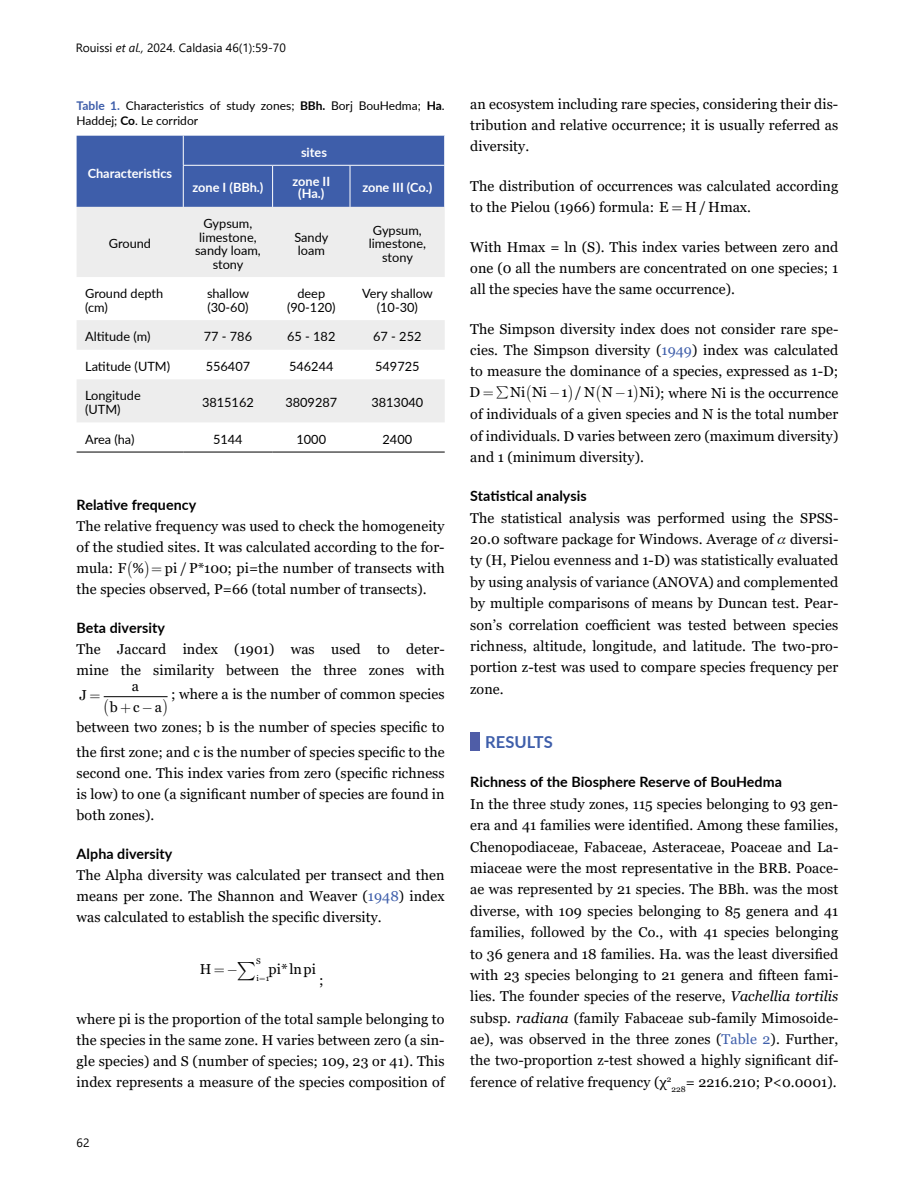
<style>
.page{position:relative;width:915px;height:1191px;background:#fff}
.page>*{position:absolute;margin:0;border:0;box-sizing:border-box;transform-origin:0 0}
.t1{font:700 16.5px "Lato";color:#3e5eaa}
.t2{font:14.25px/21.3px "Georgia";letter-spacing:.005em;color:#000;text-align:justify}
.t3{font:700 14.25px "Lato";letter-spacing:.005em;color:#000}
.t4{font:12.75px/13.5px "Lato";color:#000;text-align:center}
.t5{font:700 12.75px/12px "Lato";color:#fff;text-align:center}
.t6{font:12px/15.8px "Lato";color:#000}
.t7{font:12px "Segoe UI";color:#000}
.t8{font:8.25px "Georgia";color:#000}
.s1{font-style:italic}
.s2{font-weight:700;color:#3e5eaa}
.s3{font-weight:700}
.s4{color:#3e5eaa}
.s5{font-size:14.55px}
</style>
<div class="page">
<hr style="left:104px;top:696px;width:63px;height:1px;background:#000">
<div style="left:470px;top:732px;width:9px;height:18px;background:#4f5da7"></div>
<svg style="left:77px;top:207px;width:367px;height:215px;fill:#ededed"></svg>
<div style="left:77px;top:136px;width:368px;height:71px;background:#3e5eaa"></div>
<hr style="left:183px;top:166px;width:1px;height:41px;background:#fff">
<hr style="left:272px;top:166px;width:1px;height:41px;background:#fff">
<hr style="left:349px;top:166px;width:1px;height:41px;background:#fff">
<hr style="left:444px;top:166px;width:1px;height:41px;background:#fff">
<hr style="left:77px;top:452px;width:106px;height:1px;background:#000">
<hr style="left:183px;top:452px;width:89px;height:1px;background:#000">
<hr style="left:272px;top:452px;width:78px;height:1px;background:#000">
<hr style="left:350px;top:452px;width:94px;height:1px;background:#000">
<hr style="left:183px;top:165px;width:89px;height:1px;background:#fff">
<hr style="left:272px;top:165px;width:78px;height:1px;background:#fff">
<hr style="left:350px;top:165px;width:95px;height:1px;background:#fff">
<p class="t7" style="left:76px;top:37px;width:211px">Rouissi <span class="s1">et al.,</span> 2024. Caldasia 46(1):59-70</p>
<p class="t6" style="left:77px;top:97px;width:369px"><span class="s2">Table 1.</span> Characteristics of study zones; <span class="s3">BBh.</span> Borj BouHedma; <span class="s3">Ha</span>.<br>Haddej; <span class="s3">Co</span>. Le corridor</p>
<p class="t5" style="left:88px;top:166px;width:86px">Characteristics</p>
<p class="t4" style="left:109px;top:236px;width:44px">Ground</p>
<p class="t5" style="left:301px;top:146px;width:27px">sites</p>
<p class="t5" style="left:192px;top:181px;width:72px">zone I (BBh.)</p>
<p class="t5" style="left:292px;top:175px;width:39px">zone II (Ha.)</p>
<p class="t5" style="left:362px;top:181px;width:71px">zone III (Co.)</p>
<p class="t4" style="left:195px;top:216px;width:67px">Gypsum, limestone, sandy loam, stony</p>
<p class="t4" style="left:294px;top:229px;width:35px;text-align:left">Sandy loam</p>
<p class="t4" style="left:368px;top:223px;width:59px">Gypsum, limestone, stony</p>
<p class="t4" style="left:85px;top:286px;width:80px;text-align:left">Ground depth (cm)</p>
<p class="t4" style="left:207px;top:286px;width:44px;text-align:left">shallow (30-60)</p>
<p class="t4" style="left:287px;top:286px;width:50px">deep (90-120)</p>
<p class="t4" style="left:362px;top:286px;width:72px">Very shallow (10-30)</p>
<p class="t4" style="left:85px;top:329px;width:67px">Altitude (m)</p>
<p class="t4" style="left:204px;top:329px;width:50px">77 - 786</p>
<p class="t4" style="left:287px;top:329px;width:50px">65 - 182</p>
<p class="t4" style="left:373px;top:329px;width:50px">67 - 252</p>
<p class="t4" style="left:85px;top:359px;width:87px">Latitude (UTM)</p>
<p class="t4" style="left:206px;top:359px;width:46px">556407</p>
<p class="t4" style="left:289px;top:359px;width:46px">546244</p>
<p class="t4" style="left:375px;top:359px;width:46px">549725</p>
<p class="t4" style="left:85px;top:388px;width:57px;text-align:left">Longitude (UTM)</p>
<p class="t4" style="left:202px;top:395px;width:53px">3815162</p>
<p class="t4" style="left:285px;top:395px;width:53px">3809287</p>
<p class="t4" style="left:371px;top:395px;width:53px">3813040</p>
<p class="t4" style="left:85px;top:431px;width:51px">Area (ha)</p>
<p class="t4" style="left:213px;top:431px;width:31px">5144</p>
<p class="t4" style="left:296px;top:431px;width:31px">1000</p>
<p class="t4" style="left:382px;top:431px;width:31px">2400</p>
<p class="t3" style="left:77px;top:494px;width:121px">Relative frequency</p>
<p class="t2" style="left:77px;top:515px;width:369px">The relative frequency was used to check the homogeneity of the studied sites. It was calculated according to the for&shy;mula: F %</p>
<p class="t2" style="left:77px;top:557px;width:369px;text-indent:112px">P* 00; pi=the number of transects with the species observed, P=66 (total number of transects).</p>
<p class="t3" style="left:77px;top:617px;width:90px">Beta diversity</p>
<p class="t2" style="left:77px;top:638px;width:369px">The Jaccard index (1901) was used to deter&shy;mine the similarity between the three zones with</p>
<p class="t2" style="left:80px;top:685px;width:9px">J</p>
<p class="t2" style="left:110px;top:676px;width:54px;line-height:20.4px;text-align:center">a bca</p>
<p class="t2" style="left:171px;top:683px;width:275px">; where a is the number of common species</p>
<p class="t2" style="left:77px;top:714px;width:369px;line-height:25.5px">between two zones; b is the number of species specific to the first zone; and c is the number of species specific to the</p>
<p class="t2" style="left:77px;top:763px;width:369px">second one. This index varies from zero (specific richness is low) to one (a significant number of species are found in both zones).</p>
<p class="t3" style="left:77px;top:843px;width:97px">Alpha diversity</p>
<p class="t2" style="left:77px;top:865px;width:369px">The Alpha diversity was calculated per transect and then means per zone. The Shannon and Weaver (<span class="s4">1948</span>) index was calculated to establish the specific diversity.</p>
<p class="t2" style="left:200px;top:958px;width:13px">H</p>
<p class="t2" style="left:268px;top:958px;width:49px">pi* pi</p>
<p class="t8" style="left:256px;top:972px;width:4px">i</p>
<p class="t2" style="left:165px;top:558px;width:47px">pi/ 1</p>
<p class="t8" style="left:256px;top:956px;width:6px">S</p>
<p class="t2" style="left:289px;top:958px;width:14px">ln</p>
<p class="t8" style="left:266px;top:972px;width:5px">1</p>
<p class="t2" style="left:319px;top:969px;width:6px">;</p>
<p class="t2" style="left:77px;top:1008px;width:369px">where pi is the proportion of the total sample belonging to the species in the same zone. H varies between zero (a sin&shy;gle species) and S (number of species; 109, 23 or 41). This index represents a measure of the species composition of</p>
<p class="t7" style="left:77px;top:1131px;width:14px">62</p>
<p class="t2" style="left:470px;top:93px;width:369px">an ecosystem including rare species, considering their dis&shy;tribution and relative occurrence; it is usually referred as diversity.</p>
<p class="t2" style="left:470px;top:175px;width:369px">The distribution of occurrences was calculated according to the Pielou (1966) formula: <span class="s5">E H / Hmax</span>.</p>
<p class="t2" style="left:470px;top:236px;width:369px">With Hmax = ln (S). This index varies between zero and one (0 all the numbers are concentrated on one species; 1 all the species have the same occurrence).</p>
<p class="t2" style="left:469px;top:318px;width:370px">The Simpson diversity index does not consider rare spe&shy;cies. The Simpson diversity (<span class="s4">1949</span>) index was calculated to measure the dominance of a species, expressed as 1-D; D</p>
<p class="t2" style="left:496px;top:382px;width:72px">∑ i Ni−1</p>
<p class="t2" style="left:574px;top:382px;width:22px">/N</p>
<p class="t2" style="left:601px;top:382px;width:60px">N−1 N )</p>
<p class="t2" style="left:470px;top:382px;width:369px;text-indent:180px">i ; where Ni is the occurrence of individuals of a given species and N is the total number of individuals. D varies between zero (maximum diversity) and 1 (minimum diversity).</p>
<p class="t3" style="left:470px;top:485px;width:118px">Statistical analysis</p>
<p class="t2" style="left:470px;top:507px;width:369px">The statistical analysis was performed using the SPSS-20.0 software package for Windows. Average of diversi&shy;ty (H, Pielou evenness and 1-D) was statistically evaluated by using analysis of variance (ANOVA) and complemented by multiple comparisons of means by Duncan test. Pear&shy;son’s correlation coefficient was tested between species richness, altitude, longitude, and latitude. The two-pro&shy;portion z-test was used to compare species frequency per zone.</p>
<p class="t2" style="left:510px;top:382px;width:12px">N</p>
<p class="t1" style="left:485px;top:730px;width:69px">RESULTS</p>
<p class="t3" style="left:470px;top:772px;width:313px">Richness of the Biosphere Reserve of BouHedma</p>
<p class="t2" style="left:470px;top:793px;width:369px">In the three study zones, 115 species belonging to 93 gen&shy;era and 41 families were identified. Among these families, Chenopodiaceae, Fabaceae, Asteraceae, Poaceae and La&shy;miaceae were the most representative in the BRB. Poace&shy;ae was represented by 21 species. The BBh. was the most diverse, with 109 species belonging to 85 genera and 41 families, followed by the Co., with 41 species belonging to 36 genera and 18 families. Ha. was the least diversified with 23 species belonging to 21 genera and fifteen fami&shy;lies. The founder species of the reserve, <span class="s1">Vachellia tortilis </span>subsp. <span class="s1">radiana</span> (family Fabaceae sub-family Mimosoide&shy;ae), was observed in the three zones (<span class="s4">Table 2</span>). Further, the two-proportion z-test showed a highly significant dif&shy;ference of relative frequency (χ<sup>2</sup><sub>228</sub>= 2216.210; P&lt;0.0001).</p>
</div>
